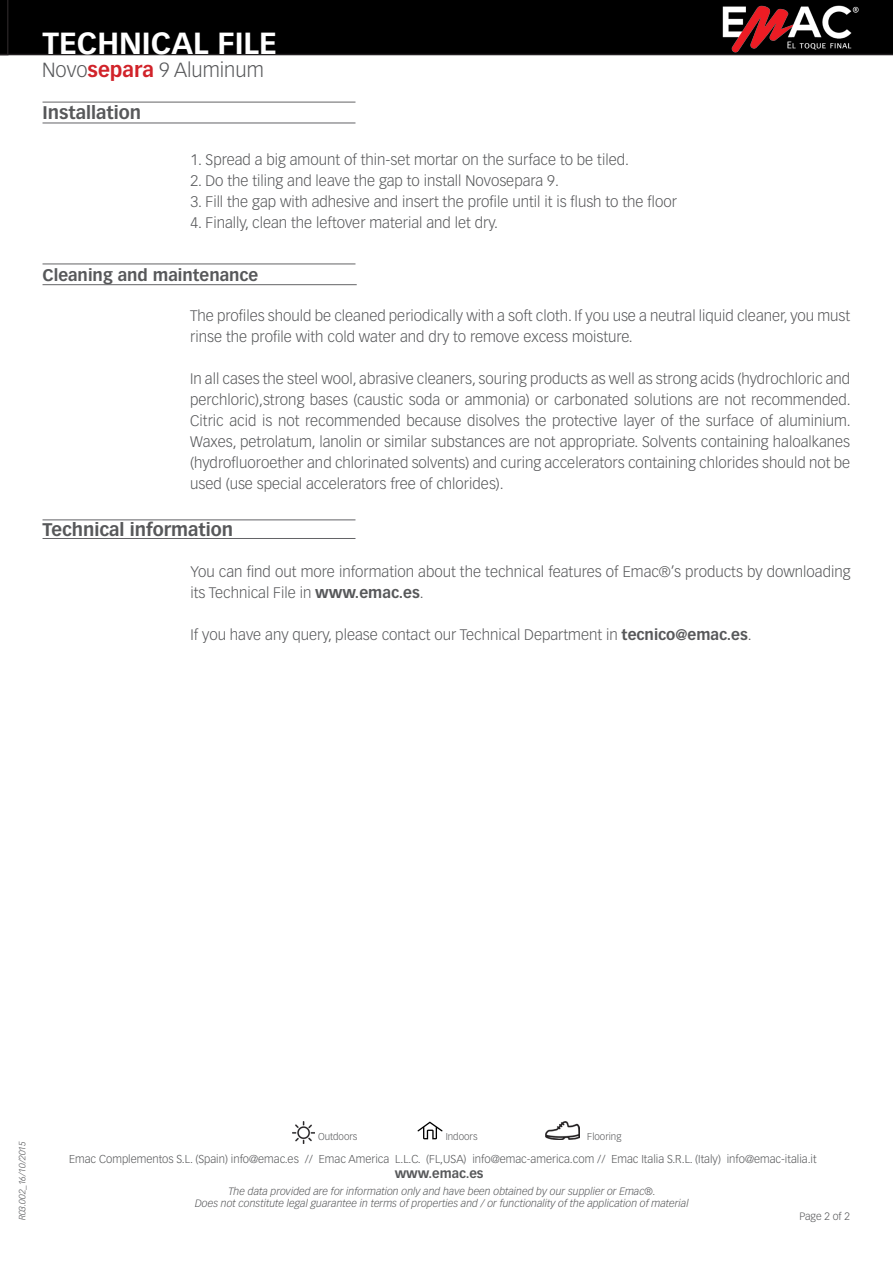
<style>
.page{position:relative;width:893px;height:1263px;background:#fff}
.page>*{position:absolute;margin:0;border:0;box-sizing:border-box;transform-origin:0 0}
.t1{font:700 30px "Vectora LT Std";color:#fff}
.t2{font:300 20.1px "Vectora LT Std";color:#57585a}
.t3{font:700 18px "Vectora LT Std";color:#57585a}
.t4{font:700 16.5px "Vectora LT Std";color:#57585a}
.Párrafo_14{font:300 15px/21px "Vectora LT Std";color:#57585a}
.t5{font:700 12.75px "Vectora LT Std";color:#57585a}
.t6{font:300 11.25px "Vectora LT Std";color:#57585a}
.t7{font:italic 300 10.5px/12.6px "Vectora LT Std";color:#57585a;text-align:center}
.t8{font:300 10.5px "Vectora LT Std";color:#57585a}
.t9{font:300 9.75px "Vectora LT Std";color:#57585a}
.t10{font:italic 300 9px "Vectora LT Std";color:#57585a}
.s1{font-weight:700;color:#d1232a}
.s2{font-weight:700}
</style>
<div class="page">
<div style="left:9px;top:0;width:884px;height:55px;background:#000"></div>
<img style="left:715px;top:0;width:149px;height:54px">
<hr style="left:43px;top:519px;width:312px;height:1px;background:#636366">
<hr style="left:43px;top:538px;width:312px;height:1px;background:#636366">
<svg style="left:0;top:0;width:9px;height:55px"></svg>
<svg style="left:417px;top:1121px;width:26px;height:18px"></svg>
<img style="left:545px;top:1121px;width:34px;height:18px">
<img style="left:292px;top:1121px;width:23px;height:23px">
<hr style="left:43px;top:102px;width:312px;height:1px;background:#636366">
<hr style="left:43px;top:123px;width:312px;height:1px;background:#636366">
<hr style="left:43px;top:264px;width:312px;height:1px;background:#636366">
<hr style="left:43px;top:284px;width:314px;height:1px;background:#636366">
<h1 class="t1" style="left:43px;top:25px;width:236px">TECHNICAL FILE</h1>
<p class="t2" style="left:42px;top:58px;width:223px">Novo<span class="s1">separa</span> 9 Aluminum</p>
<p class="t3" style="left:43px;top:102px;width:100px">Installation</p>
<p class="Párrafo_14" style="left:190px;top:149px;width:440px">1. Spread a big amount of thin-set mortar on the surface to be tiled.</p>
<p class="Párrafo_14" style="left:190px;top:170px;width:370px">2. Do the tiling and leave the gap to install Novosepara 9.</p>
<p class="Párrafo_14" style="left:190px;top:191px;width:488px">3. Fill the gap with adhesive and insert the profile until it is flush to the floor</p>
<p class="Párrafo_14" style="left:190px;top:212px;width:309px">4. Finally, clean the leftover material and let dry.</p>
<p class="t4" style="left:43px;top:265px;width:217px">Cleaning and maintenance</p>
<p class="Párrafo_14" style="left:190px;top:305px;width:661px">The profiles should be cleaned periodically with a soft cloth. If you use a neutral liquid cleaner, you must rinse the profile with cold water and dry to remove excess moisture.</p>
<p class="Párrafo_14" style="left:190px;top:368px;width:662px;text-align:justify">In all cases the steel wool, abrasive cleaners, souring products as well as strong acids (hydrochloric and perchloric),strong bases (caustic soda or ammonia) or carbonated solutions are not recommended.<br>Citric acid is not recommended because disolves the protective layer of the surface of aluminium.<br>Waxes, petrolatum, lanolin or similar substances are not appropriate. Solvents containing haloalkanes (hydrofluoroether and chlorinated solvents) and curing accelerators containing chlorides should not be used (use special accelerators free of chlorides).</p>
<p class="t3" style="left:43px;top:519px;width:192px">Technical information</p>
<p class="Párrafo_14" style="left:190px;top:562px;width:661px">You can find out more information about the technical features of Emac®’s products by downloading its Technical File in <span class="s2">www.emac.es</span>.</p>
<p class="Párrafo_14" style="left:190px;top:625px;width:563px">If you have any query, please contact our Technical Department in <span class="s2">tecnico@emac.es</span>.</p>
<p class="t10" style="left:17px;top:1220px;width:81px;rotate:-90deg">R03.002_16/10/2015</p>
<p class="t9" style="left:318px;top:1130px;width:41px">Outdoors</p>
<p class="t9" style="left:446px;top:1130px;width:33px">Indoors</p>
<p class="t9" style="left:587px;top:1130px;width:36px">Flooring</p>
<p class="t6" style="left:69px;top:1152px;width:749px">Emac Complementos S.L. (Spain) info@emac.es // Emac America L.L.C. (FL,USA) info@emac-america.com // Emac Italia S.R.L. (Italy) info@emac-italia.it</p>
<p class="t5" style="left:395px;top:1166px;width:90px">www.emac.es</p>
<p class="t7" style="left:195px;top:1185px;width:495px">The data provided are for information only and have been obtained by our supplier or Emac®.<br>Does not constitute legal guarantee in terms of properties and / or functionality of the application of material</p>
<p class="t8" style="left:799px;top:1211px;width:52px">Page 2 of 2</p>
</div>
